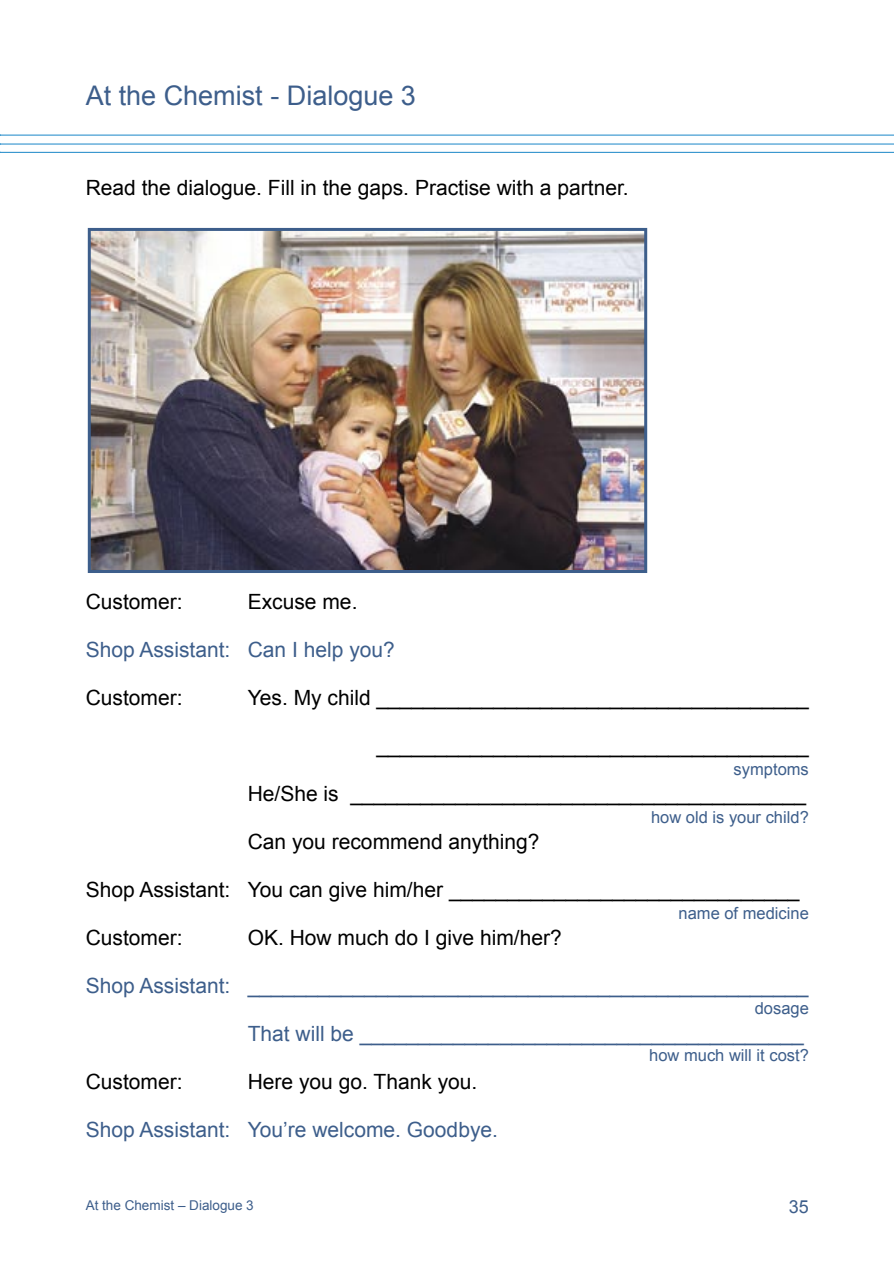
<style>
.page{position:relative;width:895px;height:1265px;background:#fff}
.page>*{position:absolute;margin:0;border:0;box-sizing:border-box;transform-origin:0 0}
.t1{font:27px "Arial";color:#3d5e8b}
._2{font:21px "Arial";color:#000}
._2-2{font:21px "Arial";color:#3d5e8b}
.t2{font:18px "Arial";color:#3d5e8b}
.body_-_lesson_plan{font:16.5px "Arial";color:#3d5e8b}
.t3{font:13.5px "Arial";color:#3d5e8b}
</style>
<div class="page">
<hr style="left:1px;top:135px;width:893px;height:1px;background:#3394ce">
<hr style="left:1px;top:143px;width:893px;height:2px;background:#3394ce">
<hr style="left:1px;top:152px;width:893px;height:1px;background:#3394ce">
<img style="left:92px;top:232px;width:551px;height:337px">
<div style="left:88px;top:228px;width:559px;height:345px;border:3px solid #3d5e8b"></div>
<p class="t1" style="left:86px;top:81px;width:332px">At the Chemist - Dialogue 3</p>
<p class="_2" style="left:86px;top:176px;width:544px">Read the dialogue. Fill in the gaps. Practise with a partner.</p>
<p class="_2" style="left:86px;top:590px;width:98px">Customer:</p>
<p class="_2" style="left:248px;top:590px;width:111px">Excuse me.</p>
<p class="_2-2" style="left:86px;top:638px;width:311px">Shop Assistant: Can I help you?</p>
<p class="_2" style="left:86px;top:686px;width:98px">Customer:</p>
<p class="_2" style="left:248px;top:686px;width:562px">Yes. My child _____________________________________</p>
<p class="_2" style="left:376px;top:734px;width:434px">_____________________________________</p>
<p class="_2" style="left:248px;top:782px;width:560px">He/She is _______________________________________</p>
<p class="_2" style="left:248px;top:830px;width:293px">Can you recommend anything?</p>
<p class="_2" style="left:86px;top:878px;width:715px">Shop Assistant: You can give him/her ______________________________</p>
<p class="_2" style="left:86px;top:926px;width:98px">Customer:</p>
<p class="_2" style="left:248px;top:926px;width:315px">OK. How much do I give him/her?</p>
<p class="_2-2" style="left:86px;top:974px;width:724px">Shop Assistant: ________________________________________________</p>
<p class="_2-2" style="left:248px;top:1022px;width:557px">That will be ______________________________________</p>
<p class="_2" style="left:86px;top:1070px;width:98px">Customer:</p>
<p class="_2" style="left:248px;top:1070px;width:231px">Here you go. Thank you.</p>
<p class="_2-2" style="left:86px;top:1118px;width:414px">Shop Assistant: You’re welcome. Goodbye.</p>
<p class="body_-_lesson_plan" style="left:733px;top:760px;width:77px">symptoms</p>
<p class="body_-_lesson_plan" style="left:651px;top:808px;width:159px">how old is your child?</p>
<p class="body_-_lesson_plan" style="left:678px;top:904px;width:132px">name of medicine</p>
<p class="body_-_lesson_plan" style="left:754px;top:999px;width:56px">dosage</p>
<p class="body_-_lesson_plan" style="left:649px;top:1046px;width:161px">how much will it cost?</p>
<p class="t3" style="left:86px;top:1197px;width:170px">At the Chemist – Dialogue 3</p>
<p class="t2" style="left:788px;top:1196px;width:22px">35</p>
</div>
